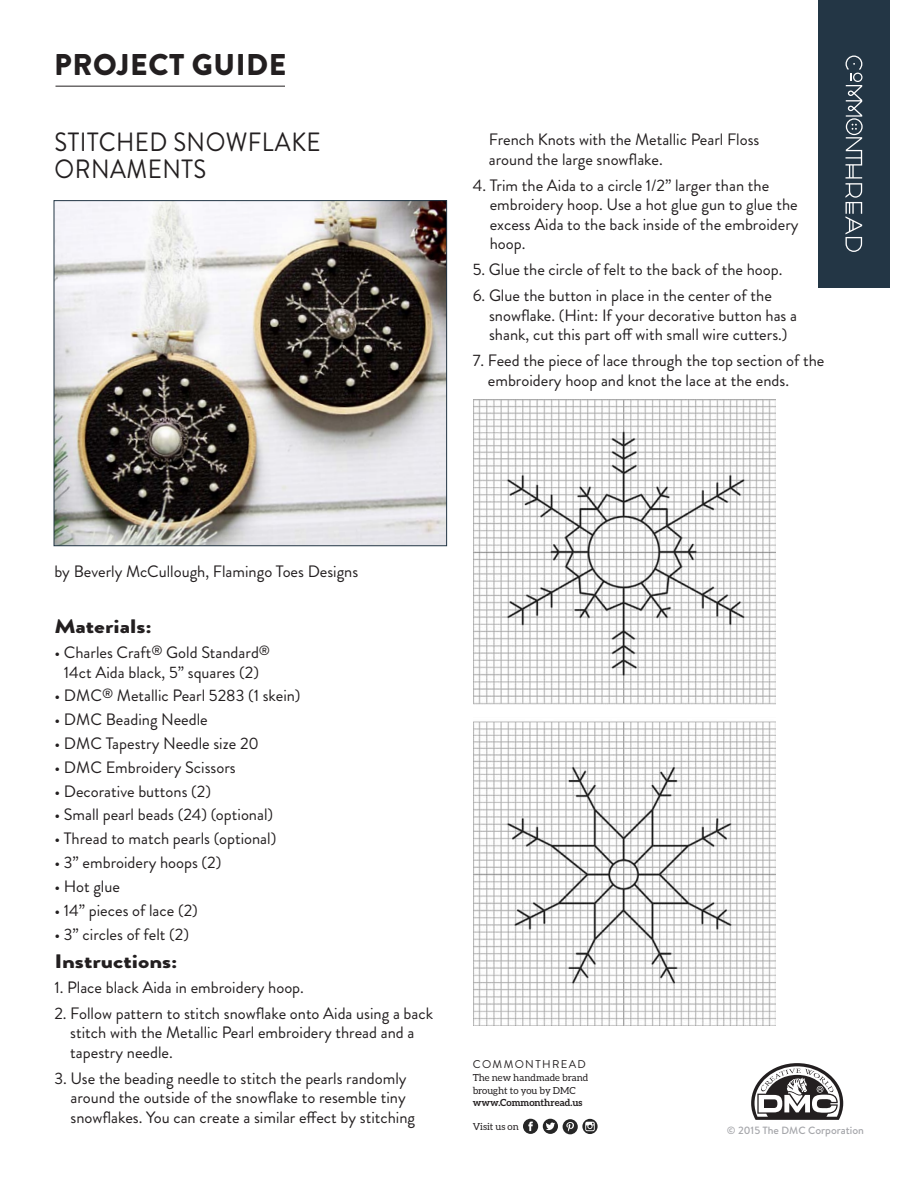
<style>
.page{position:relative;width:918px;height:1188px;background:#fff}
.page>*{position:absolute;margin:0;border:0;box-sizing:border-box;transform-origin:0 0}
.t1{font:900 30px "Brandon Grotesque";letter-spacing:.02em;color:#231f20}
.t2{font:26.4px/27px "Brandon Grotesque";letter-spacing:.02em;color:#231f20;scale:.91 1}
.sub{font:900 19.5px "Brandon Grotesque";color:#231f20;scale:1.25 1}
.body{font:16.5px/19.5px "Brandon Grotesque";color:#231f20}
.materials{font:16.5px/19.5px "Brandon Grotesque";color:#231f20;text-align:center}
.Plain_Text{font:11.25px "Brandon Grotesque";letter-spacing:.12em;color:#231f20}
.t3{font:500 10.5px "Brandon Text";color:#a5a6aa}
.Plain_Text-2{font:9.75px/12.9px "Aleo";color:#231f20}
.s1{font-weight:700}
</style>
<div class="page">
<hr style="left:56px;top:86px;width:229px;height:1px;background:#231f20">
<div style="left:818px;top:0;width:72px;height:288px;background:#233645"></div>
<svg style="left:846px;top:56px;width:17px;height:196px"></svg>
<svg style="left:751px;top:1063px;width:93px;height:57px"></svg>
<img style="left:56px;top:202px;width:389px;height:342px">
<div style="left:54px;top:200px;width:393px;height:346px;border:1px solid #233645"></div>
<img style="left:474px;top:399px;width:302px;height:626px">
<div style="left:543px;top:1119px;width:15px;height:15px;background:#262626;border-radius:50%"></div>
<svg style="left:546px;top:1123px;width:9px;height:7px"></svg>
<div style="left:523px;top:1119px;width:15px;height:15px;background:#262626;border-radius:50%"></div>
<svg style="left:528px;top:1122px;width:5px;height:9px"></svg>
<div style="left:563px;top:1119px;width:15px;height:15px;background:#262626;border-radius:50%"></div>
<svg style="left:566px;top:1122px;width:8px;height:10px"></svg>
<svg style="left:582px;top:1119px;width:16px;height:15px"></svg>
<svg style="left:585px;top:1122px;width:10px;height:9px"></svg>
<h1 class="t1" style="left:54px;top:43px;width:234px">PROJECT GUIDE</h1>
<p class="t2" style="left:55px;top:128px;width:294px">STITCHED SNOWFLAKE<br>ORNAMENTS</p>
<p class="body" style="left:489px;top:130px;width:272px">French Knots with the Metallic Pearl Floss around the large snowflake.</p>
<p class="body" style="left:490px;top:176px;width:310px;text-indent:-17px">4. Trim the Aida to a circle 1/2” larger than the embroidery hoop. Use a hot glue gun to glue the excess Aida to the back inside of the embroidery hoop.</p>
<p class="body" style="left:473px;top:260px;width:311px">5. Glue the circle of felt to the back of the hoop.</p>
<p class="body" style="left:489px;top:286px;width:310px;text-indent:-16px">6. Glue the button in place in the center of the snowflake. (Hint: If your decorative button has a shank, cut this part off with small wire cutters.)</p>
<p class="body" style="left:488px;top:351px;width:338px;text-indent:-15px">7. Feed the piece of lace through the top section of the embroidery hoop and knot the lace at the ends.</p>
<p class="body" style="left:54px;top:561px;width:305px">by Beverly McCullough, Flamingo Toes Designs</p>
<p class="sub" style="left:54px;top:613px;width:79px">Materials:</p>
<p class="materials" style="left:54px;top:643px;width:217px">• Charles Craft<sup>®</sup> Gold Standard<sup>®<br></sup>14ct Aida black, 5” squares (2)</p>
<p class="materials" style="left:54px;top:686px;width:248px">• DMC<sup>®</sup> Metallic Pearl 5283 (1 skein)</p>
<p class="materials" style="left:54px;top:710px;width:155px">• DMC Beading Needle</p>
<p class="materials" style="left:54px;top:734px;width:206px">• DMC Tapestry Needle size 20</p>
<p class="materials" style="left:54px;top:758px;width:183px">• DMC Embroidery Scissors</p>
<p class="materials" style="left:54px;top:781px;width:158px">• Decorative buttons (2)</p>
<p class="materials" style="left:54px;top:805px;width:220px">• Small pearl beads (24) (optional)</p>
<p class="materials" style="left:54px;top:829px;width:224px">• Thread to match pearls (optional)</p>
<p class="materials" style="left:54px;top:853px;width:169px">• 3” embroidery hoops (2)</p>
<p class="materials" style="left:54px;top:877px;width:67px">• Hot glue</p>
<p class="materials" style="left:54px;top:901px;width:145px">• 14” pieces of lace (2)</p>
<p class="materials" style="left:54px;top:924px;width:136px">• 3” circles of felt (2)</p>
<p class="sub" style="left:54px;top:947px;width:100px">Instructions:</p>
<p class="body" style="left:54px;top:978px;width:251px">1. Place black Aida in embroidery hoop.</p>
<p class="body" style="left:70px;top:1004px;width:364px;text-indent:-16px">2. Follow pattern to stitch snowflake onto Aida using a back stitch with the Metallic Pearl embroidery thread and a tapestry needle.</p>
<p class="body" style="left:71px;top:1069px;width:346px;text-indent:-16px">3. Use the beading needle to stitch the pearls randomly around the outside of the snowflake to resemble tiny snowflakes. You can create a similar effect by stitching</p>
<p class="Plain_Text" style="left:473px;top:1056px;width:115px">COMMONTHREAD</p>
<p class="Plain_Text-2" style="left:473px;top:1071px;width:117px">The new handmade brand brought to you by DMC <span class="s1">www.Commonthread.us</span></p>
<p class="Plain_Text-2" style="left:473px;top:1120px;width:48px">Visit us on</p>
<p class="t3" style="left:727px;top:1123px;width:139px">© 2015 The DMC Corporation</p>
</div>
